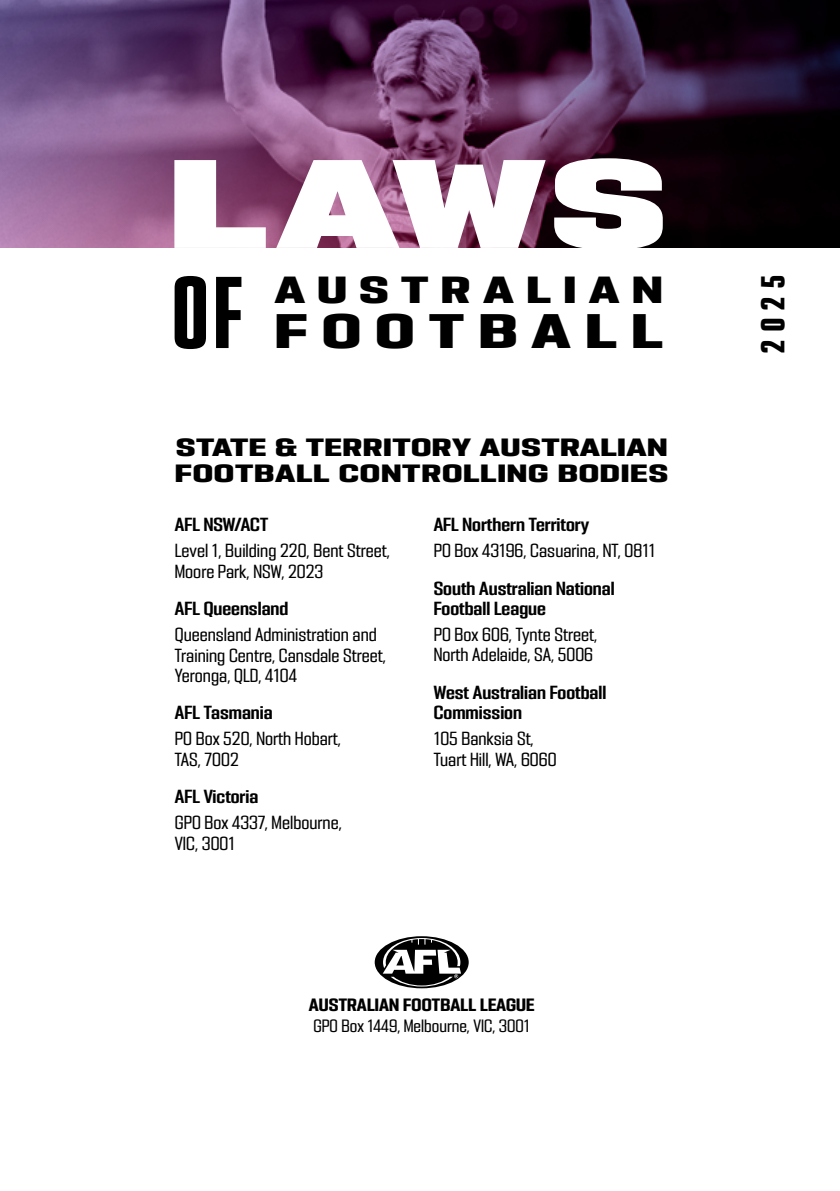
<style>
.page{position:relative;width:840px;height:1191px;background:#fff}
.page>*{position:absolute;margin:0;border:0;box-sizing:border-box;transform-origin:0 0}
.t1{font:112.6px "PODIUM Sharp 7.12";color:#fff}
.t2{font:43.4px "PODIUM Sharp 6.11";letter-spacing:.35em;color:#000}
.t3{font:33.8px "PODIUM Sharp 6.11";letter-spacing:.385em;color:#000}
.t4{font:29.8px "PODIUM Sharp 2.11";color:#000}
.t5{font:22.4px/26.8px "PODIUM Sharp 6.11";letter-spacing:.05em;color:#000}
.t6{font:17px/20.4px "PODIUM Sharp 4.7";color:#000}
.t7{font:17px/20.4px "PODIUM Sharp 4.9";color:#000}
.t8{font:16px "PODIUM Sharp 4.7";color:#000}
.t9{font:16px "PODIUM Sharp 4.10";letter-spacing:.01em;color:#000}
.s1{font-family:"PODIUM Sharp 2.10";font-size:91.2px}
</style>
<div class="page">
<svg style="left:1px;top:0;width:838px;height:248px;background:#573254"></svg>
<svg style="left:374px;top:936px;width:94px;height:52px"></svg>
<hr style="left:0;top:0;width:1px;height:1191px;background:#e31e30">
<h1 class="t1" style="left:170px;top:131px;width:496px">LAWS</h1>
<h2 class="t2" style="left:172px;top:303px;width:491px"><span class="s1">OF</span> FOOTBALL</h2>
<h3 class="t4" style="left:753px;top:353px;width:79px;rotate:-90deg">2025</h3>
<h3 class="t3" style="left:275px;top:268px;width:388px">AUSTRALIAN</h3>
<h3 class="t5" style="left:175px;top:433px;width:494px">STATE &amp; TERRITORY AUSTRALIAN<br>FOOTBALL CONTROLLING BODIES</h3>
<p class="t7" style="left:175px;top:514px;width:95px">AFL NSW/ACT</p>
<p class="t6" style="left:175px;top:540px;width:216px">Level 1, Building 220, Bent Street,<br>Moore Park, NSW, 2023</p>
<p class="t7" style="left:175px;top:598px;width:115px">AFL Queensland</p>
<p class="t6" style="left:175px;top:624px;width:212px">Queensland Administration and<br>Training Centre, Cansdale Street,<br>Yeronga, QLD, 4104</p>
<p class="t7" style="left:175px;top:702px;width:99px">AFL Tasmania</p>
<p class="t6" style="left:175px;top:728px;width:168px">PO Box 520, North Hobart,<br>TAS, 7002</p>
<p class="t7" style="left:175px;top:786px;width:85px">AFL Victoria</p>
<p class="t6" style="left:175px;top:812px;width:168px">GPO Box 4337, Melbourne,<br>VIC, 3001</p>
<p class="t7" style="left:433px;top:514px;width:157px">AFL Northern Territory</p>
<p class="t6" style="left:433px;top:540px;width:223px">PO Box 43196, Casuarina, NT, 0811</p>
<p class="t7" style="left:433px;top:577px;width:182px">South Australian National<br>Football League</p>
<p class="t6" style="left:433px;top:624px;width:165px">PO Box 606, Tynte Street,<br>North Adelaide, SA, 5006</p>
<p class="t7" style="left:433px;top:682px;width:174px">West Australian Football<br>Commission</p>
<p class="t6" style="left:433px;top:728px;width:124px">105 Banksia St,<br>Tuart Hill, WA, 6060</p>
<p class="t9" style="left:308px;top:994px;width:227px">AUSTRALIAN FOOTBALL LEAGUE</p>
<p class="t8" style="left:313px;top:1015px;width:218px">GPO Box 1449, Melbourne, VIC, 3001</p>
</div>
